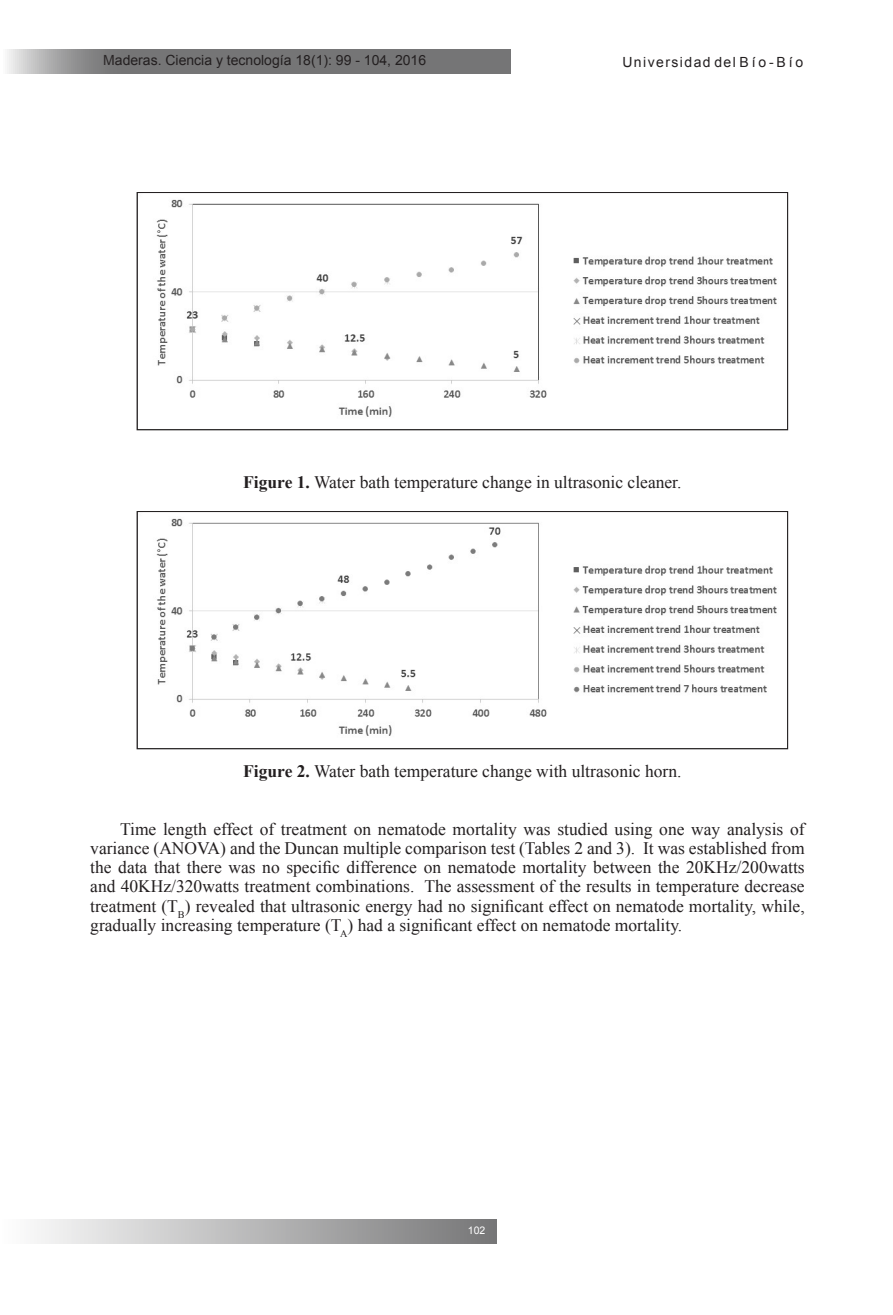
<style>
.page{position:relative;width:893px;height:1315px;background:#fff}
.page>*{position:absolute;margin:0;border:0;box-sizing:border-box;transform-origin:0 0}
.t1{font:17.5px/19.2px "Times New Roman";color:#231f20;text-align:justify}
.t2{font:14px "Arial";color:#231f20}
.t3{font:14px "Arial";letter-spacing:.105em;color:#231f20}
.t4{font:10.5px "Arial";color:#fff}
.s1{font-weight:700}
</style>
<div class="page">
<div style="left:0;top:1219px;width:496px;height:25px;background:linear-gradient(to right,#fff,#767677)"></div>
<svg style="left:7px;top:50px;width:504px;height:24px;background:#808081"></svg>
<img style="left:156px;top:199px;width:621px;height:218px">
<div style="left:137px;top:192px;width:651px;height:238px;border:1px solid #231f20"></div>
<img style="left:156px;top:518px;width:621px;height:218px">
<div style="left:137px;top:511px;width:651px;height:238px;border:1px solid #231f20"></div>
<p class="t2" style="left:103px;top:51px;width:324px">Maderas. Ciencia y tecnología 18(1): 99 - 104, 2016</p>
<p class="t3" style="left:622px;top:53px;width:182px">Universidad del Bío-Bío</p>
<p class="t1" style="left:243px;top:472px;width:440px"><span class="s1">Figure 1.</span> Water bath temperature change in ultrasonic cleaner.</p>
<p class="t1" style="left:243px;top:761px;width:440px"><span class="s1">Figure 2.</span> Water bath temperature change with ultrasonic horn.</p>
<p class="t1" style="left:90px;top:819px;width:716px;text-indent:30px">Time length effect of treatment on nematode mortality was studied using one way analysis of variance (ANOVA) and the Duncan multiple comparison test (Tables 2 and 3). It was established from the data that there was no specific difference on nematode mortality between the 20KHz/200watts and 40KHz/320watts treatment combinations. The assessment of the results in temperature decrease treatment (T<sub>B</sub>) revealed that ultrasonic energy had no significant effect on nematode mortality, while, gradually increasing temperature (T<sub>A</sub>) had a significant effect on nematode mortality.</p>
<p class="t4" style="left:468px;top:1223px;width:19px">102</p>
</div>
